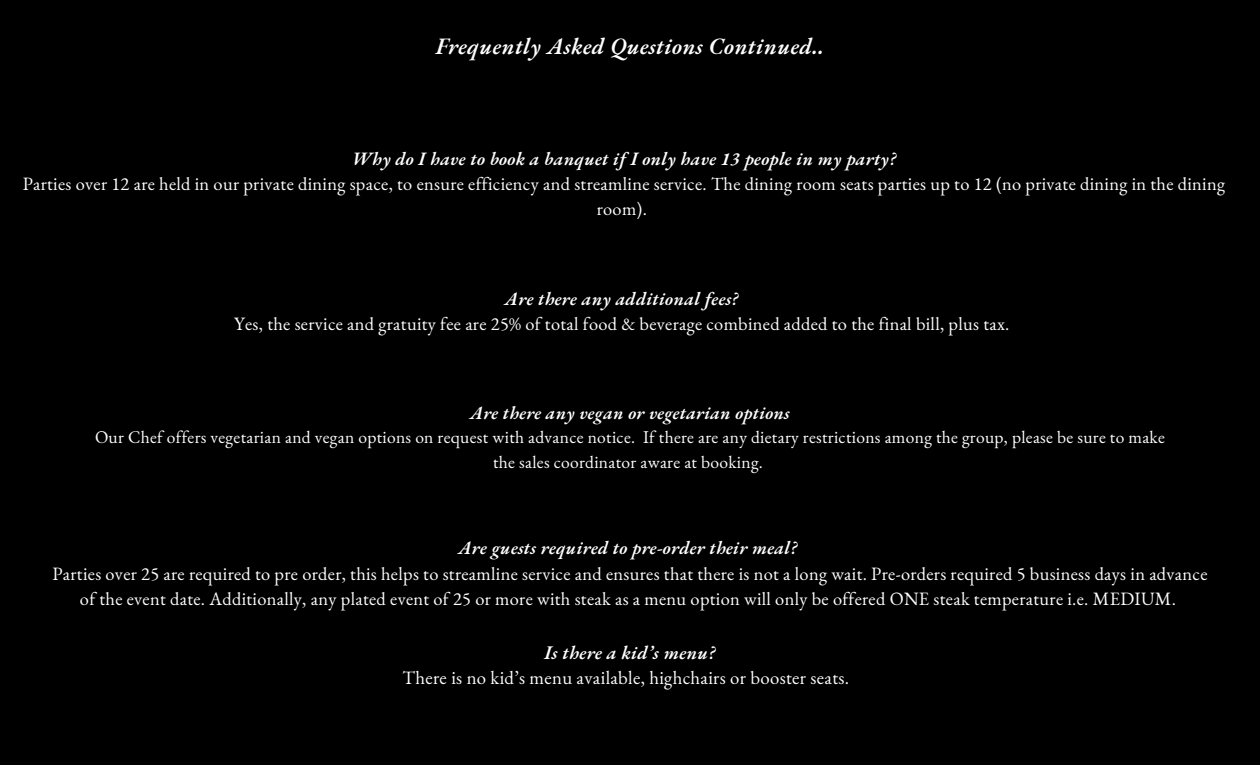
<style>
.page{position:relative;width:1260px;height:765px;background:#000}
.page>*{position:absolute;margin:0;border:0;box-sizing:border-box;transform-origin:0 0}
.t1{font:italic 600 22.88px "EB Garamond";letter-spacing:.015em;color:#fff}
.t2{font:18.75px "EB Garamond";letter-spacing:.015em;color:#fff}
.t3{font:italic 600 18.75px "EB Garamond";letter-spacing:.015em;color:#fff}
.t4{font:18.38px/25.2px "EB Garamond";letter-spacing:.015em;color:#fff;text-align:center}
.t5{font:italic 600 18.38px "EB Garamond";letter-spacing:.015em;color:#fff}
.t6{font:italic 600 18.12px "EB Garamond";letter-spacing:.015em;color:#fff}
.t7{font:17.5px/24.4px "EB Garamond";letter-spacing:.015em;color:#fff;text-align:center}
</style>
<div class="page">
<h1 class="t1" style="left:436px;top:31px;width:390px">Frequently Asked Questions Continued..</h1>
<p class="t5" style="left:352px;top:146px;width:546px">Why do I have to book a banquet if I only have 13 people in my party?</p>
<p class="t4" style="left:23px;top:171px;width:1204px">Parties over 12 are held in our private dining space, to ensure efficiency and streamline service. The dining room seats parties up to 12 (no private dining in the dining room).</p>
<p class="t5" style="left:505px;top:286px;width:235px">Are there any additional fees?</p>
<p class="t4" style="left:234px;top:311px;width:777px">Yes, the service and gratuity fee are 25% of total food &amp; beverage combined added to the final bill, plus tax.</p>
<p class="t6" style="left:470px;top:401px;width:321px">Are there any vegan or vegetarian options</p>
<p class="t7" style="left:95px;top:425px;width:1071px">Our Chef offers vegetarian and vegan options on request with advance notice. If there are any dietary restrictions among the group, please be sure to make the sales coordinator aware at booking.</p>
<p class="t5" style="left:459px;top:536px;width:340px">Are guests required to pre-order their meal?</p>
<p class="t4" style="left:52px;top:561px;width:1157px">Parties over 25 are required to pre order, this helps to streamline service and ensures that there is not a long wait. Pre-orders required 5 business days in advance of the event date. Additionally, any plated event of 25 or more with steak as a menu option will only be offered ONE steak temperature i.e. MEDIUM.</p>
<p class="t3" style="left:545px;top:640px;width:172px">Is there a kid’s menu?</p>
<p class="t2" style="left:403px;top:665px;width:448px">There is no kid’s menu available, highchairs or booster seats.</p>
</div>
